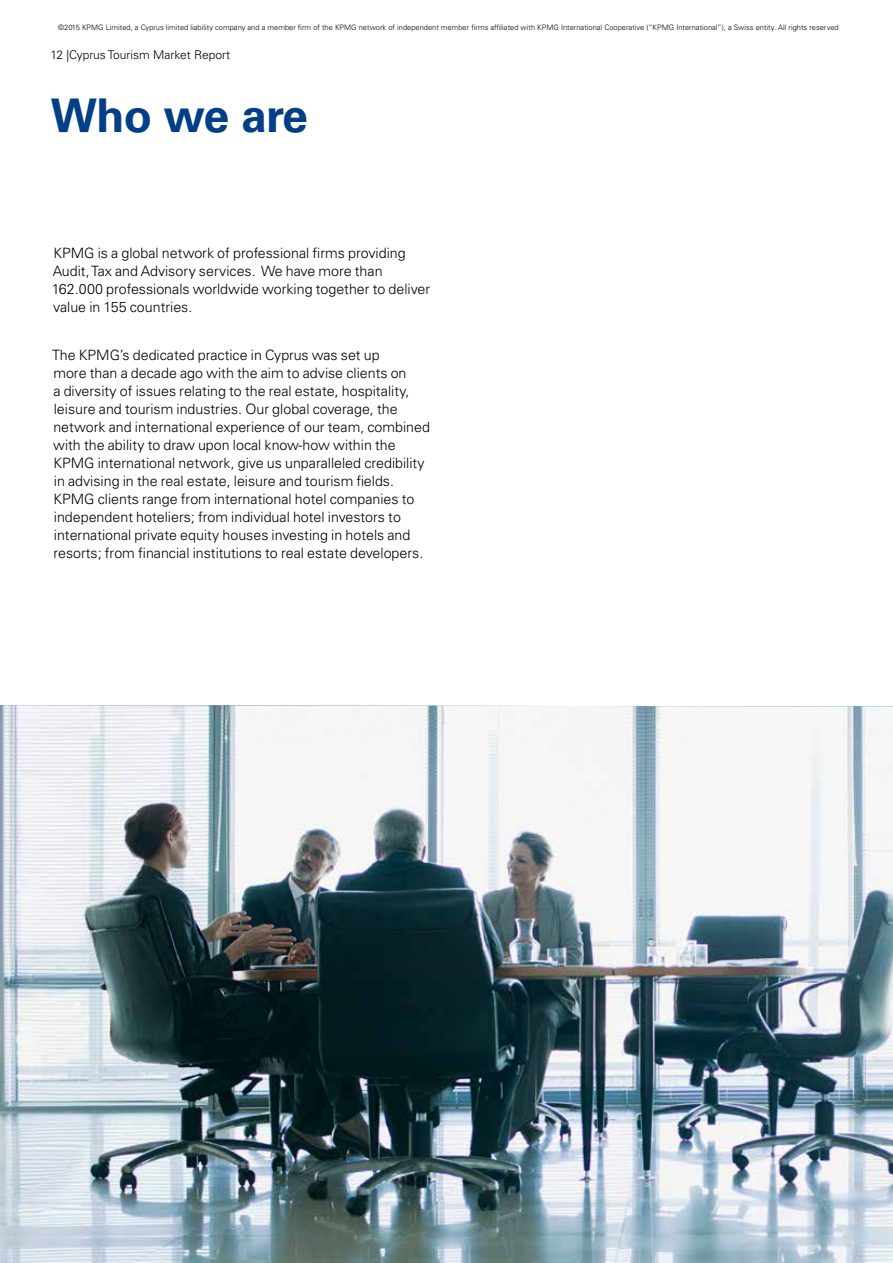
<style>
.page{position:relative;width:893px;height:1263px;background:#fff}
.page>*{position:absolute;margin:0;border:0;box-sizing:border-box;transform-origin:0 0}
.t1{font:700 46.5px "Univers LT Std";letter-spacing:-.015em;color:#023f87}
.t2{font:300 14.25px/18px "Univers LT Std";color:#000}
.t3{font:300 12px "Univers LT Std";color:#000}
.t4{font:300 7.5px "Univers LT Std";color:#000}
</style>
<div class="page">
<img style="left:0;top:705px;width:893px;height:558px">
<p class="t4" style="left:58px;top:23px;width:782px">©2015 KPMG Limited, a Cyprus limited liability company and a member firm of the KPMG network of independent member firms affiliated with KPMG International Cooperative (“KPMG International”), a Swiss entity. All rights reserved</p>
<p class="t3" style="left:50px;top:48px;width:181px">12 |Cyprus Tourism Market Report</p>
<h1 class="t1" style="left:50px;top:89px;width:259px">Who we are</h1>
<p class="t2" style="left:52px;top:244px;width:380px">KPMG is a global network of professional firms providing Audit, Tax and Advisory services. We have more than 162.000 professionals worldwide working together to deliver value in 155 countries.</p>
<p class="t2" style="left:52px;top:346px;width:379px">The KPMG’s dedicated practice in Cyprus was set up<br>more than a decade ago with the aim to advise clients on<br>a diversity of issues relating to the real estate, hospitality, leisure and tourism industries. Our global coverage, the network and international experience of our team, combined with the ability to draw upon local know-how within the KPMG international network, give us unparalleled credibility in advising in the real estate, leisure and tourism fields.<br>KPMG clients range from international hotel companies to independent hoteliers; from individual hotel investors to international private equity houses investing in hotels and resorts; from financial institutions to real estate developers.</p>
</div>
